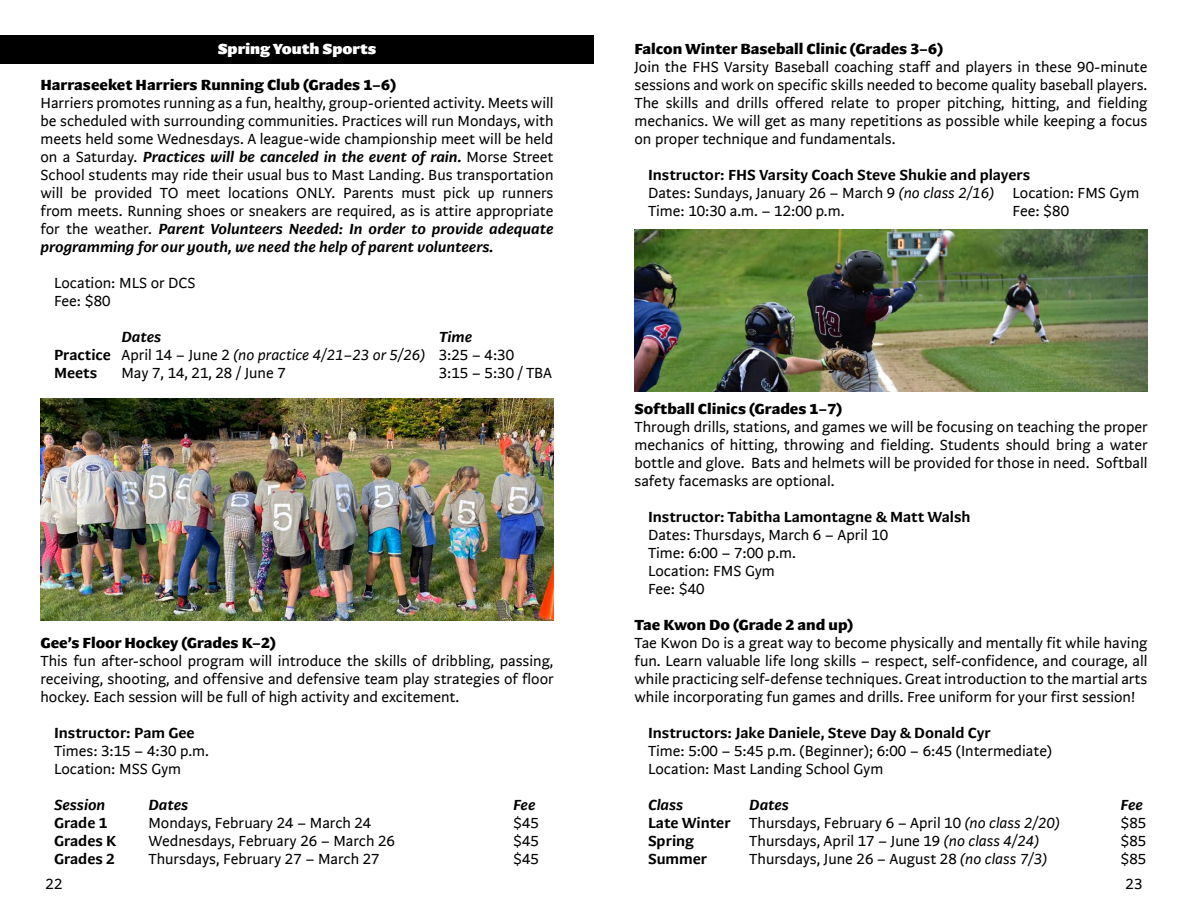
<style>
.page{position:relative;width:1188px;height:918px;background:#fff}
.page>*{position:absolute;margin:0;border:0;box-sizing:border-box;transform-origin:0 0}
.t1{font:15px/18px "Arzachel";color:#000;text-align:justify}
.t2{font:700 15px "Arzachel";color:#000}
.t3{font:500 15px "Arzachel";color:#000}
.t4{font:italic 15px/18px "Arzachel";color:#000}
.t5{font:italic 500 15px "Arzachel";color:#000}
.t6{font:900 15px "Arzachel";color:#fff}
.s1{font-weight:500;font-style:italic}
.s2{font-weight:500}
.s3{font-weight:500;font-style:normal}
.s4{font-style:normal}
.s5{font-style:italic}
</style>
<div class="page">
<img style="left:634px;top:230px;width:514px;height:162px">
<div style="left:0;top:36px;width:594px;height:28px;background:#000"></div>
<img style="left:40px;top:398px;width:514px;height:223px">
<p class="t6" style="left:218px;top:40px;width:160px">Spring Youth Sports</p>
<p class="t2" style="left:41px;top:76px;width:357px">Harraseeket Harriers Running Club (Grades 1–6)</p>
<p class="t1" style="left:41px;top:94px;width:515px">Harriers promotes running as a fun, healthy, group-oriented activity. Meets will be scheduled with surrounding communities. Practices will run Mondays, with meets held some Wednesdays. A league-wide championship meet will be held on a Saturday. <span class="s1">Practices will be canceled in the event of rain.</span> Morse Street School students may ride their usual bus to Mast Landing. Bus transportation will be provided TO meet locations ONLY. Parents must pick up runners from meets. Running shoes or sneakers are required, as is attire appropriate for the weather. <span class="s1">Parent Volunteers Needed: In order to provide adequate programming for our youth, we need the help of parent volunteers.</span></p>
<p class="t1" style="left:54px;top:274px;width:143px">Location: MLS or DCS<br>Fee: $80</p>
<p class="t5" style="left:122px;top:328px;width:41px">Dates</p>
<p class="t4" style="left:54px;top:328px;width:462px;text-indent:385px"><span class="s2">Time<br></span><span class="s3">Practice</span> <span class="s4">April 14 – June 2</span> (no practice 4/21–23 or 5/26) <span class="s4">3:25 – 4:30<br></span><span class="s3">Meets</span></p>
<p class="t1" style="left:122px;top:364px;width:166px">May 7, 14, 21, 28 / June 7</p>
<p class="t1" style="left:439px;top:364px;width:115px">3:15 – 5:30 / TBA</p>
<p class="t2" style="left:41px;top:634px;width:237px">Gee’s Floor Hockey (Grades K–2)</p>
<p class="t1" style="left:41px;top:652px;width:515px">This fun after-school program will introduce the skills of dribbling, passing, receiving, shooting, and offensive and defensive team play strategies of floor hockey. Each session will be full of high activity and excitement.</p>
<p class="t3" style="left:54px;top:724px;width:142px">Instructor: Pam Gee</p>
<p class="t1" style="left:54px;top:742px;width:156px">Times: 3:15 – 4:30 p.m.<br>Location: MSS Gym</p>
<p class="t5" style="left:54px;top:796px;width:53px">Session</p>
<p class="t5" style="left:149px;top:796px;width:41px">Dates</p>
<p class="t5" style="left:513px;top:796px;width:24px">Fee</p>
<p class="t3" style="left:54px;top:814px;width:55px">Grade 1</p>
<p class="t1" style="left:149px;top:814px;width:224px">Mondays, February 24 – March 24</p>
<p class="t1" style="left:513px;top:814px;width:27px">$45</p>
<p class="t3" style="left:54px;top:832px;width:64px">Grades K</p>
<p class="t1" style="left:149px;top:832px;width:248px">Wednesdays, February 26 – March 26</p>
<p class="t1" style="left:513px;top:832px;width:27px">$45</p>
<p class="t3" style="left:54px;top:850px;width:62px">Grades 2</p>
<p class="t1" style="left:149px;top:850px;width:233px">Thursdays, February 27 – March 27</p>
<p class="t1" style="left:513px;top:850px;width:27px">$45</p>
<p class="t2" style="left:634px;top:40px;width:310px">Falcon Winter Baseball Clinic (Grades 3–6)</p>
<p class="t1" style="left:634px;top:58px;width:515px">Join the FHS Varsity Baseball coaching staff and players in these 90-minute sessions and work on specific skills needed to become quality baseball players.<br>The skills and drills offered relate to proper pitching, hitting, and fielding mechanics. We will get as many repetitions as possible while keeping a focus on proper technique and fundamentals.</p>
<p class="t1" style="left:648px;top:166px;width:493px;text-align:left"><span class="s2">Instructor: FHS Varsity Coach Steve Shukie and players<br></span>Dates: Sundays, January 26 – March 9 <span class="s5">(no class 2/16)</span> Location: FMS Gym<br>Time: 10:30 a.m. – 12:00 p.m.</p>
<p class="t1" style="left:1012px;top:202px;width:58px">Fee: $80</p>
<p class="t2" style="left:634px;top:400px;width:209px">Softball Clinics (Grades 1–7)</p>
<p class="t1" style="left:634px;top:418px;width:515px">Through drills, stations, and games we will be focusing on teaching the proper mechanics of hitting, throwing and fielding. Students should bring a water bottle and glove. Bats and helmets will be provided for those in need. Softball safety facemasks are optional.</p>
<p class="t3" style="left:648px;top:508px;width:324px">Instructor: Tabitha Lamontagne &amp; Matt Walsh</p>
<p class="t1" style="left:648px;top:526px;width:242px;text-align:left">Dates: Thursdays, March 6 – April 10<br>Time: 6:00 – 7:00 p.m.<br>Location: FMS Gym<br>Fee: $40</p>
<p class="t2" style="left:634px;top:616px;width:220px">Tae Kwon Do (Grade 2 and up)</p>
<p class="t1" style="left:634px;top:634px;width:515px">Tae Kwon Do is a great way to become physically and mentally fit while having fun. Learn valuable life long skills – respect, self-confidence, and courage, all while practicing self-defense techniques. Great introduction to the martial arts while incorporating fun games and drills. Free uniform for your first session!</p>
<p class="t3" style="left:648px;top:724px;width:344px">Instructors: Jake Daniele, Steve Day &amp; Donald Cyr</p>
<p class="t1" style="left:648px;top:742px;width:405px">Time: 5:00 – 5:45 p.m. (Beginner); 6:00 – 6:45 (Intermediate)<br>Location: Mast Landing School Gym</p>
<p class="t5" style="left:648px;top:796px;width:37px">Class</p>
<p class="t5" style="left:749px;top:796px;width:41px">Dates</p>
<p class="t5" style="left:1121px;top:796px;width:24px">Fee</p>
<p class="t1" style="left:648px;top:814px;width:413px"><span class="s2">Late Winter</span> Thursdays, February 6 – April 10 <span class="s5">(no class 2/20)</span></p>
<p class="t1" style="left:1120px;top:814px;width:27px">$85</p>
<p class="t3" style="left:648px;top:832px;width:48px">Spring</p>
<p class="t1" style="left:749px;top:832px;width:291px">Thursdays, April 17 – June 19 <span class="s5">(no class 4/24)</span></p>
<p class="t1" style="left:1121px;top:832px;width:27px">$85</p>
<p class="t3" style="left:648px;top:850px;width:61px">Summer</p>
<p class="t1" style="left:749px;top:850px;width:299px">Thursdays, June 26 – August 28 <span class="s5">(no class 7/3)</span></p>
<p class="t1" style="left:1120px;top:850px;width:27px">$85</p>
<p class="t1" style="left:46px;top:875px;width:18px">22</p>
<p class="t1" style="left:1126px;top:875px;width:18px">23</p>
</div>
